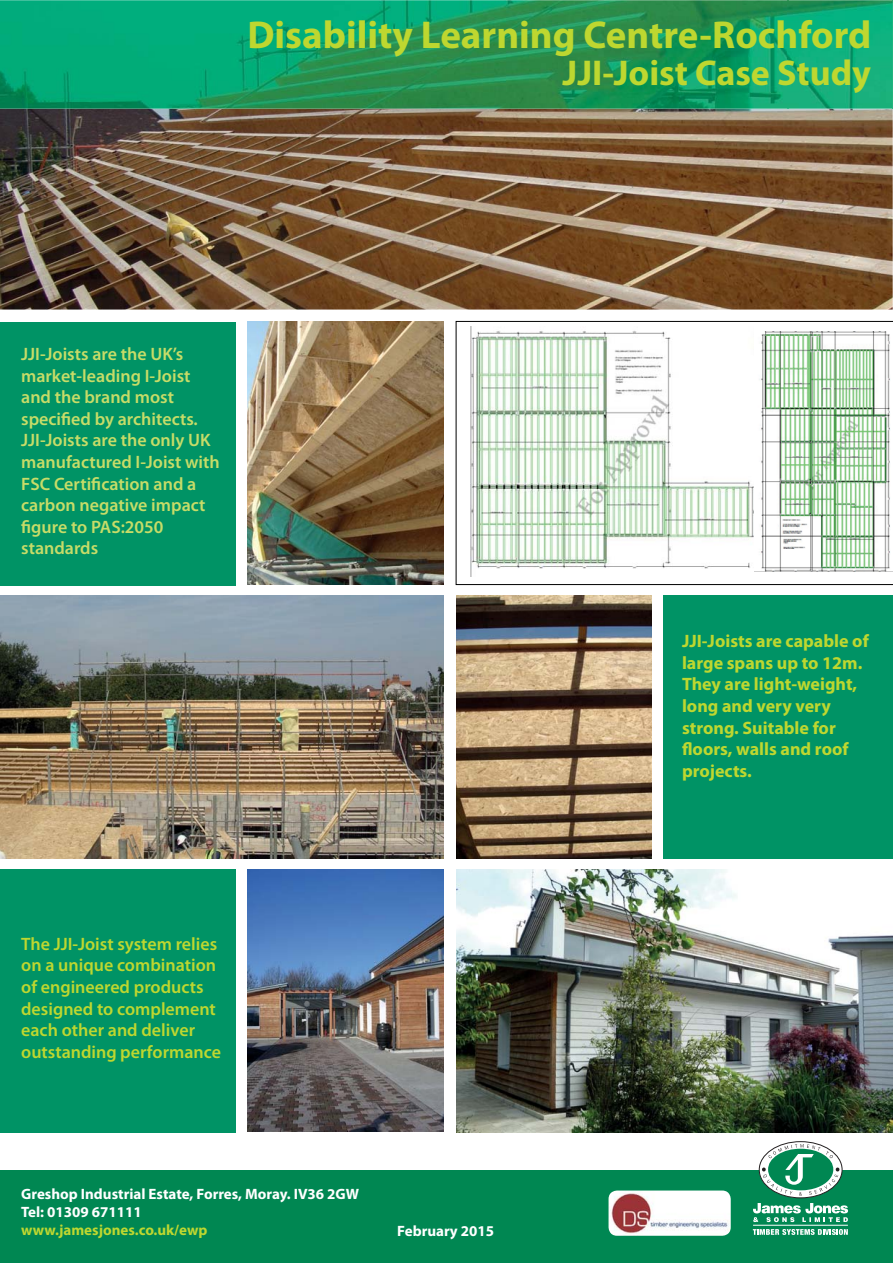
<style>
.page{position:relative;width:893px;height:1263px;background:#fff}
.page>*{position:absolute;margin:0;border:0;box-sizing:border-box;transform-origin:0 0}
.t1{font:700 39px "Myriad Pro";color:#bed730}
.t2{font:700 36px "Myriad Pro";color:#bed730}
.t3{font:600 18px/21.6px "Myriad Pro";color:#c7dc68}
.t4{font:600 18px/21.6px "Myriad Pro";color:#bed730}
.t5{font:700 18px/21.6px "Myriad Pro";color:#bed730}
.t6{font:700 15px/18px "Myriad Pro";color:#fff}
.t7{font:700 15px "Myriad Pro";color:#bed730}
</style>
<div class="page">
<img style="left:0;top:109px;width:893px;height:201px">
<div style="left:0;top:1170px;width:893px;height:93px;background:#008752"></div>
<img style="left:608px;top:1191px;width:123px;height:45px;border-radius:8px">
<svg style="left:753px;top:1142px;width:95px;height:80px"></svg>
<div style="left:759px;top:1141px;width:83px;height:57px;border:1px solid #231f20;border-radius:50%"></div>
<hr style="left:753px;top:1225px;width:95px;height:1px;background:#fff">
<svg style="left:753px;top:1229px;width:95px;height:6px"></svg>
<img style="left:456px;top:595px;width:196px;height:263px">
<img style="left:247px;top:869px;width:197px;height:262px">
<img style="left:456px;top:870px;width:437px;height:263px">
<img style="left:0;top:595px;width:444px;height:263px">
<svg style="left:456px;top:321px;width:437px;height:264px"></svg>
<div style="left:0;top:322px;width:235px;height:263px;background:#009365"></div>
<div style="left:663px;top:595px;width:230px;height:263px;background:#009365"></div>
<div style="left:0;top:869px;width:235px;height:264px;background:#009365"></div>
<img style="left:248px;top:321px;width:195px;height:264px">
<img style="left:471px;top:327px;width:282px;height:250px">
<img style="left:0;top:0;width:893px;height:109px">
<h1 class="t1" style="left:247px;top:20px;width:626px">Disability Learning Centre-Rochford</h1>
<h2 class="t2" style="left:563px;top:59px;width:310px">JJI-Joist Case Study</h2>
<p class="t3" style="left:21px;top:344px;width:200px">JJI-Joists are the UK’s market-leading I-Joist and the brand most specified by architects.<br>JJI-Joists are the only UK manufactured I-Joist with<br>FSC Certification and a carbon negative impact figure to PAS:2050 standards</p>
<p class="t4" style="left:21px;top:934px;width:201px">The JJI-Joist system relies on a unique combination of engineered products designed to complement each other and deliver outstanding performance</p>
<p class="t6" style="left:21px;top:1186px;width:339px">Greshop Industrial Estate, Forres, Moray. IV36 2GW<br>Tel: 01309 671111</p>
<p class="t7" style="left:21px;top:1225px;width:188px">www.jamesjones.co.uk/ewp</p>
<p class="t6" style="left:397px;top:1223px;width:98px">February 2015</p>
<p class="t5" style="left:682px;top:632px;width:188px">JJI-Joists are capable of large spans up to 12m.<br>They are light-weight, long and very very strong. Suitable for floors, walls and roof projects.</p>
</div>
